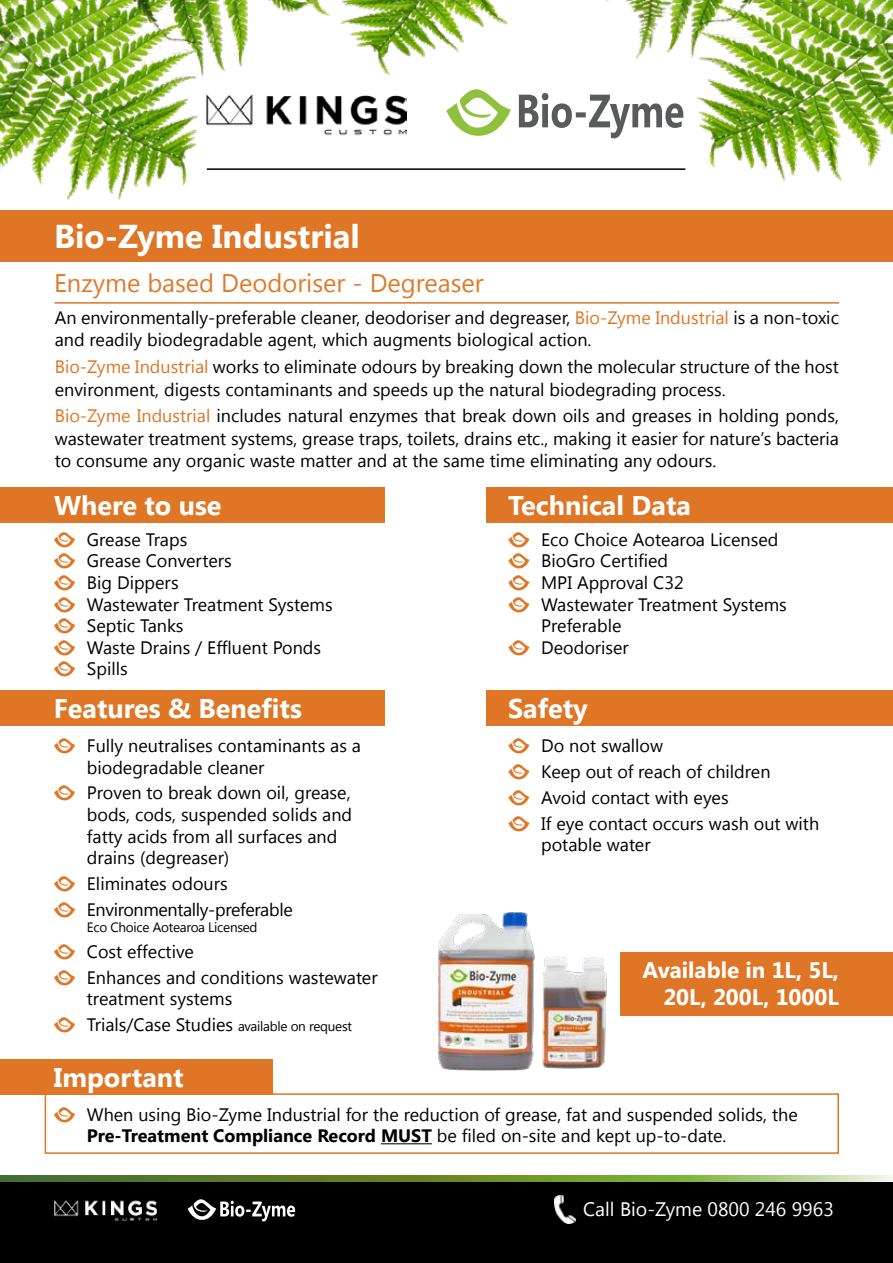
<style>
.page{position:relative;width:893px;height:1263px;background:#fff}
.page>*{position:absolute;margin:0;border:0;box-sizing:border-box;transform-origin:0 0}
.t1{font:700 33px "Khmer UI";color:#fff}
.t2{font:700 27px "Khmer UI";color:#fff}
.t3{font:25.5px "Khmer UI";color:#df7b2b}
.t4{font:700 22.5px/27px "Khmer UI";color:#fff;text-align:right}
.t5{font:19.5px "Khmer UI";color:#fff}
.t6{font:18px/21.6px "Khmer UI";color:#000}
.t7{font:18px/25.8px "Khmer UI";letter-spacing:-.02em;color:#000}
.t8{font:13.5px "Khmer UI";letter-spacing:-.02em;color:#000}
.s1{color:#de7626}
.s2{font-size:13.5px}
.s3{font-weight:700}
</style>
<div class="page">
<div style="left:0;top:1181px;width:893px;height:82px;background:#000"></div>
<img style="left:0;top:0;width:893px;height:200px">
<svg style="left:0;top:1176px;width:893px;height:5px;background:#749742"></svg>
<img style="left:207px;top:85px;width:200px;height:58px">
<hr style="left:207px;top:168px;width:478px;height:2px;background:#000">
<img style="left:554px;top:1195px;width:21px;height:29px">
<img style="left:54px;top:1200px;width:103px;height:21px">
<svg style="left:188px;top:1199px;width:107px;height:22px"></svg>
<div style="left:0;top:210px;width:893px;height:51px;background:#de7626"></div>
<div style="left:0;top:691px;width:384px;height:35px;background:#de7626"></div>
<div style="left:0;top:1059px;width:273px;height:35px;background:#de7626"></div>
<div style="left:486px;top:691px;width:407px;height:35px;background:#de7626"></div>
<hr style="left:54px;top:302px;width:785px;height:2px;background:#de7626">
<hr style="left:381px;top:1143px;width:51px;height:1px;background:#000">
<div style="left:620px;top:952px;width:273px;height:64px;background:#de7626"></div>
<div style="left:45px;top:1093px;width:794px;height:61px;border:2px solid #de7626"></div>
<div style="left:0;top:487px;width:384px;height:36px;background:#de7626"></div>
<div style="left:486px;top:487px;width:407px;height:36px;background:#de7626"></div>
<img style="left:542px;top:956px;width:65px;height:113px">
<img style="left:437px;top:912px;width:98px;height:159px">
<h1 class="t1" style="left:54px;top:217px;width:307px">Bio-Zyme Industrial</h1>
<h3 class="t3" style="left:54px;top:269px;width:431px">Enzyme based Deodoriser - Degreaser</h3>
<p class="t6" style="left:55px;top:306px;width:786px;line-height:22.5px">An environmentally-preferable cleaner, deodoriser and degreaser, <span class="s1">Bio-Zyme Industrial</span> is a non-toxic and readily biodegradable agent, which augments biological action.</p>
<p class="t6" style="left:55px;top:356px;width:786px;line-height:22.5px"><span class="s1">Bio-Zyme Industrial</span> works to eliminate odours by breaking down the molecular structure of the host environment, digests contaminants and speeds up the natural biodegrading process.</p>
<p class="t6" style="left:55px;top:405px;width:786px;line-height:22.5px;text-align:justify"><span class="s1">Bio-Zyme Industrial</span> includes natural enzymes that break down oils and greases in holding ponds, wastewater treatment systems, grease traps, toilets, drains etc., making it easier for nature’s bacteria to consume any organic waste matter and at the same time eliminating any odours.</p>
<h2 class="t2" style="left:54px;top:490px;width:169px">Where to use</h2>
<h2 class="t2" style="left:508px;top:490px;width:184px">Technical Data</h2>
<p class="t6" style="left:87px;top:529px;width:247px">Grease Traps<br>Grease Converters<br>Big Dippers<br>Wastewater Treatment Systems<br>Septic Tanks<br>Waste Drains / Effluent Ponds<br>Spills</p>
<h2 class="t2" style="left:54px;top:693px;width:249px">Features &amp; Benefits</h2>
<p class="t6" style="left:87px;top:735px;width:276px">Fully neutralises contaminants as a biodegradable cleaner</p>
<p class="t6" style="left:87px;top:782px;width:267px">Proven to break down oil, grease, bods, cods, suspended solids and fatty acids from all surfaces and drains (degreaser)</p>
<p class="t7" style="left:87px;top:871px;width:207px">Eliminates odours<br>Environmentally-preferable</p>
<p class="t8" style="left:87px;top:920px;width:172px">Eco Choice Aotearoa Licensed</p>
<p class="t6" style="left:87px;top:939px;width:292px;line-height:25.8px">Cost effective<br>Enhances and conditions wastewater</p>
<p class="t6" style="left:87px;top:986px;width:267px;line-height:25.8px">treatment systems<br>Trials/Case Studies <span class="s2">available on request</span></p>
<h2 class="t2" style="left:54px;top:1062px;width:131px">Important</h2>
<p class="t6" style="left:541px;top:529px;width:247px">Eco Choice Aotearoa Licensed<br>BioGro Certified<br>MPI Approval C32<br>Wastewater Treatment Systems<br>Preferable<br>Deodoriser</p>
<h2 class="t2" style="left:508px;top:693px;width:81px">Safety</h2>
<p class="t6" style="left:541px;top:733px;width:280px;line-height:25.8px">Do not swallow<br>Keep out of reach of children<br>Avoid contact with eyes<br>If eye contact occurs wash out with</p>
<p class="t6" style="left:541px;top:834px;width:111px">potable water</p>
<p class="t4" style="left:643px;top:957px;width:198px">Available in 1L, 5L,<br>20L, 200L, 1000L</p>
<p class="t6" style="left:87px;top:1103px;width:712px">When using Bio-Zyme Industrial for the reduction of grease, fat and suspended solids, the<br><span class="s3">Pre-Treatment Compliance Record MUST</span> be filed on-site and kept up-to-date.</p>
<p class="t5" style="left:583px;top:1198px;width:252px">Call Bio-Zyme 0800 246 9963</p>
</div>
